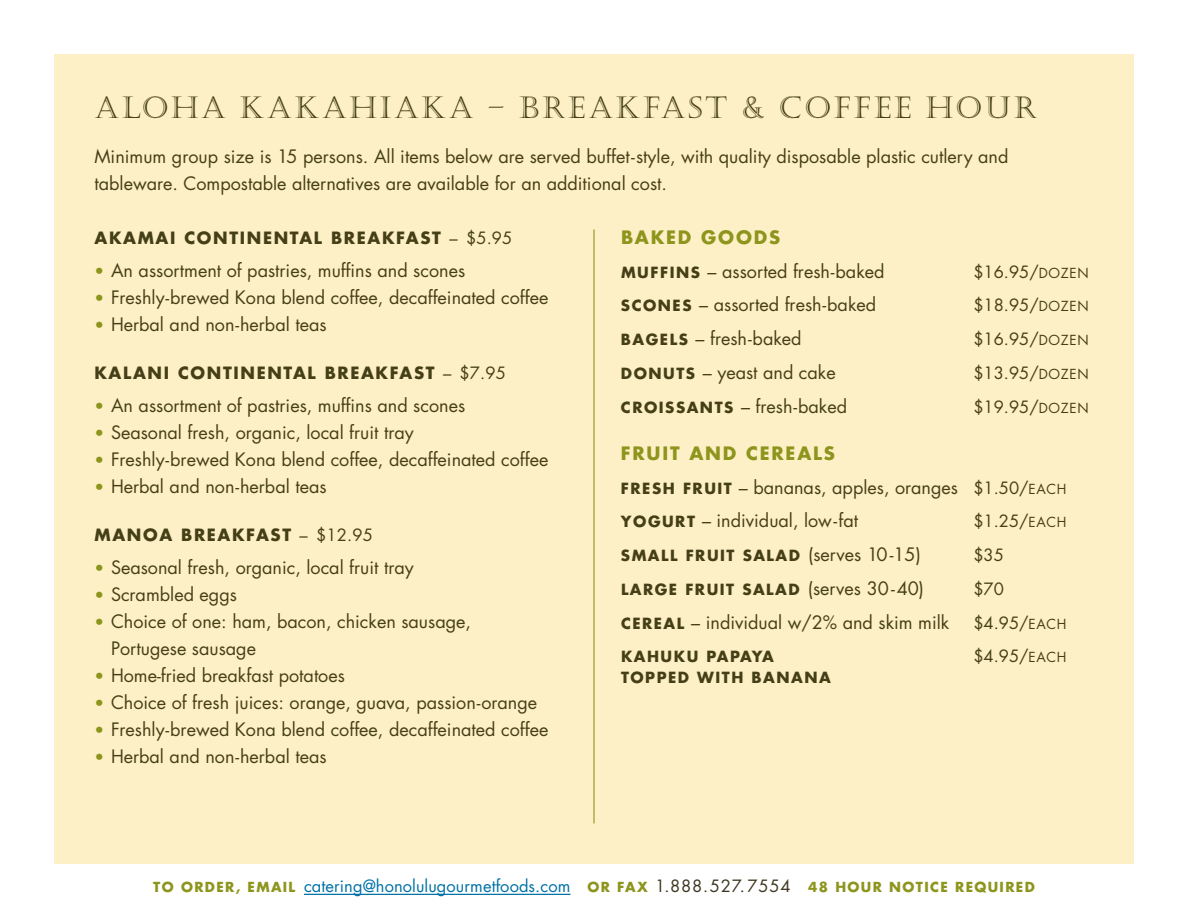
<style>
.page{position:relative;width:1188px;height:918px;background:#fff}
.page>*{position:absolute;margin:0;border:0;box-sizing:border-box;transform-origin:0 0}
.t1{font:30px "Castellar";letter-spacing:.1em;color:#453f18}
.t2{font:18px/27px "Futura";color:#453f18}
.t3{font:700 18px "Futura";letter-spacing:.1em;color:#8d951d}
.t4{font:16.5px "Futura";color:#453f18}
.t5{font:700 16.5px "Futura";letter-spacing:.1em;color:#453f18}
.t6{font:700 15px "Futura";letter-spacing:.1em;color:#453f18}
.t7{font:700 13.5px "Futura";letter-spacing:.1em;color:#8d951d}
.s1{font-weight:400}
.s2{font-size:16.5px;color:#8d951d}
.s3{font-weight:700;font-size:15px}
.s4{font-size:13.5px}
.s5{font-size:16.5px}
.s6{font-weight:400;font-size:18px}
.s7{font-weight:400;font-size:16.5px;color:#0071a7}
.s8{font-weight:400;font-size:16.5px;color:#3d351f}
</style>
<div class="page">
<div style="left:54px;top:54px;width:1080px;height:810px;background:#fef0c6"></div>
<hr style="left:593px;top:230px;width:2px;height:594px;background:#8d951d">
<hr style="left:304px;top:894px;width:267px;height:1px;background:#0071a7">
<p class="t1" style="left:94px;top:92px;width:944px">ALOHA KAKAHIAKA – BREAKFAST &amp; COFFEE HOUR</p>
<p class="t2" style="left:94px;top:142px;width:915px">Minimum group size is 15 persons. All items below are served buffet-style, with quality disposable plastic cutlery and tableware. Compostable alternatives are available for an additional cost.</p>
<p class="t5" style="left:94px;top:226px;width:419px">AKAMAI CONTINENTAL BREAKFAST <span class="s1">– $5.95</span></p>
<p class="t2" style="left:94px;top:257px;width:372px"><span class="s2">•</span> An assortment of pastries, muffins and scones</p>
<p class="t2" style="left:94px;top:284px;width:455px"><span class="s2">•</span> Freshly-brewed Kona blend coffee, decaffeinated coffee</p>
<p class="t2" style="left:94px;top:311px;width:234px"><span class="s2">•</span> Herbal and non-herbal teas</p>
<p class="t5" style="left:94px;top:361px;width:413px">KALANI CONTINENTAL BREAKFAST <span class="s1">– $7.95</span></p>
<p class="t2" style="left:94px;top:392px;width:372px"><span class="s2">•</span> An assortment of pastries, muffins and scones</p>
<p class="t2" style="left:94px;top:419px;width:321px"><span class="s2">•</span> Seasonal fresh, organic, local fruit tray</p>
<p class="t2" style="left:94px;top:446px;width:455px"><span class="s2">•</span> Freshly-brewed Kona blend coffee, decaffeinated coffee</p>
<p class="t2" style="left:94px;top:473px;width:234px"><span class="s2">•</span> Herbal and non-herbal teas</p>
<p class="t5" style="left:94px;top:523px;width:280px">MANOA BREAKFAST <span class="s1">– $12.95</span></p>
<p class="t2" style="left:94px;top:554px;width:321px"><span class="s2">•</span> Seasonal fresh, organic, local fruit tray</p>
<p class="t2" style="left:94px;top:581px;width:144px"><span class="s2">•</span> Scrambled eggs</p>
<p class="t2" style="left:111px;top:608px;width:362px;text-indent:-17px"><span class="s2">•</span> Choice of one: ham, bacon, chicken sausage,<br>Portugese sausage</p>
<p class="t2" style="left:94px;top:662px;width:252px"><span class="s2">•</span> Home-fried breakfast potatoes</p>
<p class="t2" style="left:94px;top:689px;width:444px"><span class="s2">•</span> Choice of fresh juices: orange, guava, passion-orange</p>
<p class="t2" style="left:94px;top:716px;width:455px"><span class="s2">•</span> Freshly-brewed Kona blend coffee, decaffeinated coffee</p>
<p class="t2" style="left:94px;top:743px;width:234px"><span class="s2">•</span> Herbal and non-herbal teas</p>
<p class="t3" style="left:621px;top:225px;width:161px">BAKED GOODS</p>
<p class="t2" style="left:621px;top:257px;width:265px"><span class="s3">MUFFINS</span> – assorted fresh-baked</p>
<p class="t4" style="left:974px;top:260px;width:117px">$16.95/<span class="s4">DOZEN</span></p>
<p class="t2" style="left:621px;top:291px;width:257px"><span class="s3">SCONES</span> – assorted fresh-baked</p>
<p class="t4" style="left:973px;top:294px;width:117px">$18.95/<span class="s4">DOZEN</span></p>
<p class="t2" style="left:621px;top:325px;width:182px"><span class="s3">BAGELS</span> – fresh-baked</p>
<p class="t4" style="left:973px;top:328px;width:117px">$16.95/<span class="s4">DOZEN</span></p>
<p class="t2" style="left:621px;top:359px;width:216px"><span class="s3">DONUTS</span> – yeast and cake</p>
<p class="t4" style="left:973px;top:362px;width:117px">$13.95/<span class="s4">DOZEN</span></p>
<p class="t2" style="left:621px;top:392px;width:228px"><span class="s3">CROISSANTS</span> – fresh-baked</p>
<p class="t4" style="left:973px;top:395px;width:117px">$19.95/<span class="s4">DOZEN</span></p>
<p class="t3" style="left:621px;top:441px;width:216px">FRUIT AND CEREALS</p>
<p class="t2" style="left:621px;top:473px;width:447px"><span class="s3">FRESH FRUIT</span> – bananas, apples, oranges <span class="s5">$1.50/</span><span class="s4">EACH</span></p>
<p class="t2" style="left:621px;top:507px;width:239px"><span class="s3">YOGURT</span> – individual, low-fat</p>
<p class="t4" style="left:973px;top:510px;width:95px">$1.25/<span class="s4">EACH</span></p>
<p class="t6" style="left:621px;top:545px;width:301px">SMALL FRUIT SALAD <span class="s6">(serves 10-15)</span></p>
<p class="t4" style="left:974px;top:544px;width:32px">$35</p>
<p class="t6" style="left:621px;top:579px;width:305px">LARGE FRUIT SALAD <span class="s6">(serves 30-40)</span></p>
<p class="t4" style="left:974px;top:578px;width:32px">$70</p>
<p class="t2" style="left:621px;top:608px;width:330px"><span class="s3">CEREAL</span> – individual w/2% and skim milk</p>
<p class="t4" style="left:974px;top:611px;width:95px">$4.95/<span class="s4">EACH</span></p>
<p class="t6" style="left:621px;top:646px;width:154px">KAHUKU PAPAYA</p>
<p class="t4" style="left:974px;top:645px;width:95px">$4.95/<span class="s4">EACH</span></p>
<p class="t6" style="left:621px;top:667px;width:211px">TOPPED WITH BANANA</p>
<p class="t7" style="left:153px;top:877px;width:883px">TO ORDER, EMAIL <span class="s7">catering@honolulugourmetfoods.com</span> OR FAX <span class="s8">1.888.527.7554</span> 48 HOUR NOTICE REQUIRED</p>
</div>
